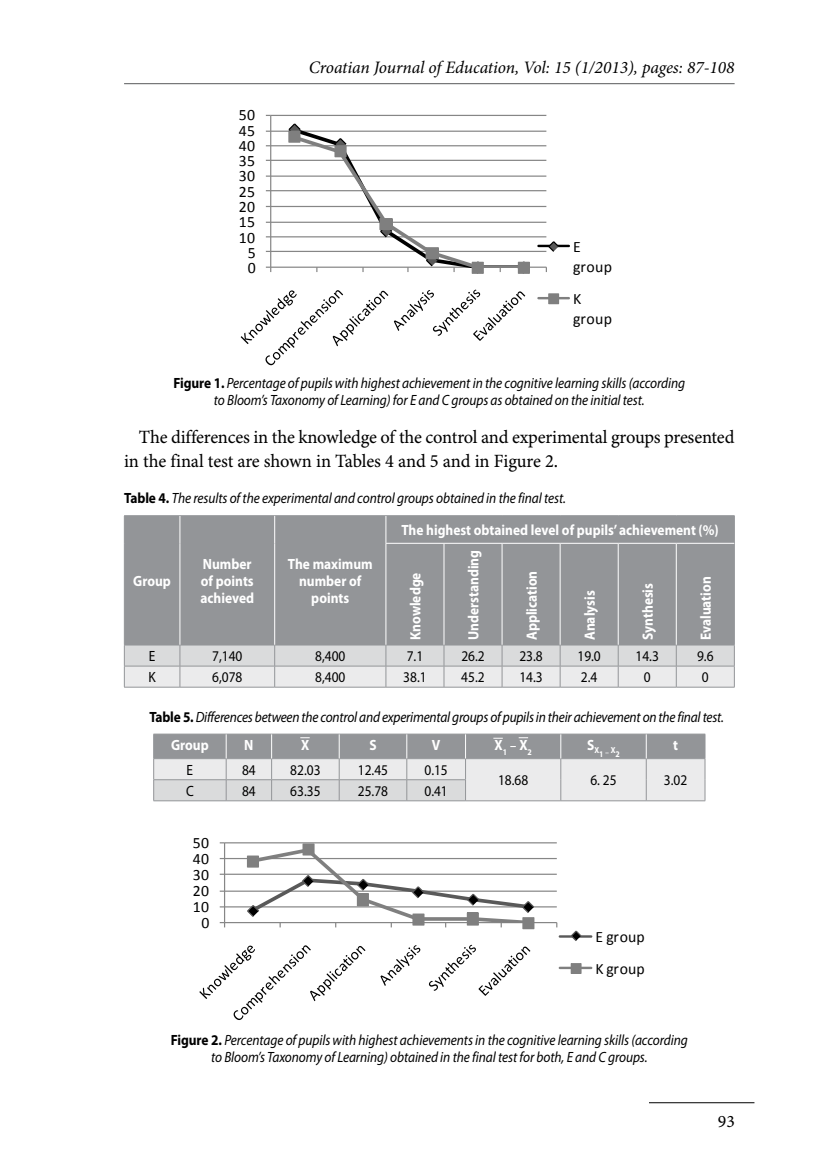
<style>
.page{position:relative;width:819px;height:1166px;background:#fff}
.page>*{position:absolute;margin:0;border:0;box-sizing:border-box;transform-origin:0 0}
.t1{font:18.72px/23.6px "Minion Pro Capt";letter-spacing:-.015em;color:#000}
.t2{font:italic 17.5px "Minion Pro";letter-spacing:-.01em;color:#000}
.t3{font:17.5px "Minion Pro Capt";color:#000}
.t4{font:15.92px/19.4px "Calibri";letter-spacing:.03em;color:#000}
.t5{font:15.75px/31.8px "Calibri";letter-spacing:.01em;color:#000}
.t6{font:15.75px "Calibri";letter-spacing:.03em;color:#000}
.t7{font:italic 14.88px/16.6px "Myriad Pro";letter-spacing:-.005em;color:#000;text-align:center;scale:.9 1}
.t8{font:700 14.88px/16.6px "Myriad Pro";color:#fff;scale:.9 1}
.t9{font:14.88px "Myriad Pro";color:#000;scale:.9 1}
.t10{font:700 8.75px "Myriad Pro";color:#fff;scale:.9 1}
.s1{font-weight:700;font-style:normal}
.s2{font-weight:700;font-style:normal;color:#fff}
.s3{font-family:"Minion Pro Bold Capt";font-weight:400}
</style>
<div class="page">
<hr style="left:124px;top:83px;width:610px;height:1px;background:#58595b">
<hr style="left:649px;top:1102px;width:105px;height:1px;background:#000">
<div style="left:125px;top:516px;width:609px;height:129px;background:#939598"></div>
<hr style="left:124px;top:515px;width:56px;height:1px;background:#939598">
<svg style="left:124px;top:516px;width:1px;height:27px"></svg>
<hr style="left:180px;top:515px;width:95px;height:1px;background:#939598">
<hr style="left:275px;top:515px;width:111px;height:1px;background:#939598">
<hr style="left:124px;top:543px;width:1px;height:102px;background:#939598">
<hr style="left:386px;top:515px;width:58px;height:1px;background:#939598">
<hr style="left:444px;top:515px;width:58px;height:1px;background:#939598">
<hr style="left:502px;top:515px;width:58px;height:1px;background:#939598">
<hr style="left:560px;top:515px;width:58px;height:1px;background:#939598">
<hr style="left:618px;top:515px;width:58px;height:1px;background:#939598">
<hr style="left:676px;top:515px;width:58px;height:1px;background:#939598">
<svg style="left:734px;top:516px;width:1px;height:27px"></svg>
<hr style="left:734px;top:543px;width:1px;height:102px;background:#939598">
<svg style="left:124px;top:645px;width:611px;height:42px;background:#dddedf"></svg>
<hr style="left:124px;top:687px;width:56px;height:1px;background:#939598">
<hr style="left:180px;top:687px;width:95px;height:1px;background:#939598">
<hr style="left:275px;top:687px;width:111px;height:1px;background:#939598">
<hr style="left:386px;top:687px;width:58px;height:1px;background:#939598">
<hr style="left:444px;top:687px;width:58px;height:1px;background:#939598">
<hr style="left:502px;top:687px;width:58px;height:1px;background:#939598">
<hr style="left:560px;top:687px;width:58px;height:1px;background:#939598">
<hr style="left:618px;top:687px;width:58px;height:1px;background:#939598">
<hr style="left:676px;top:687px;width:58px;height:1px;background:#939598">
<svg style="left:179px;top:516px;width:1px;height:27px"></svg>
<svg style="left:274px;top:516px;width:1px;height:27px"></svg>
<hr style="left:179px;top:543px;width:1px;height:102px;background:#fff">
<hr style="left:274px;top:543px;width:1px;height:102px;background:#fff">
<svg style="left:385px;top:516px;width:1px;height:27px"></svg>
<hr style="left:385px;top:543px;width:59px;height:1px;background:#fff">
<hr style="left:385px;top:544px;width:1px;height:101px;background:#fff">
<hr style="left:444px;top:543px;width:58px;height:1px;background:#fff">
<hr style="left:443px;top:544px;width:1px;height:101px;background:#fff">
<hr style="left:502px;top:543px;width:58px;height:1px;background:#fff">
<hr style="left:501px;top:544px;width:1px;height:101px;background:#fff">
<hr style="left:560px;top:543px;width:58px;height:1px;background:#fff">
<hr style="left:559px;top:544px;width:1px;height:101px;background:#fff">
<hr style="left:618px;top:543px;width:58px;height:1px;background:#fff">
<hr style="left:617px;top:544px;width:1px;height:101px;background:#fff">
<hr style="left:676px;top:543px;width:58px;height:1px;background:#fff">
<hr style="left:675px;top:544px;width:1px;height:101px;background:#fff">
<svg style="left:240px;top:114px;width:330px;height:252px"></svg>
<svg style="left:199px;top:842px;width:394px;height:178px"></svg>
<svg style="left:153px;top:734px;width:552px;height:67px;background:#c5c6c8"></svg>
<p class="t4" style="left:239px;top:105px;width:18px">50</p>
<p class="t4" style="left:239px;top:121px;width:18px">45</p>
<p class="t4" style="left:239px;top:136px;width:18px">40</p>
<p class="t4" style="left:239px;top:151px;width:18px">35</p>
<p class="t4" style="left:239px;top:167px;width:18px">30</p>
<p class="t4" style="left:239px;top:182px;width:18px">25</p>
<p class="t4" style="left:239px;top:197px;width:18px">20</p>
<p class="t4" style="left:239px;top:212px;width:18px">15</p>
<p class="t4" style="left:239px;top:228px;width:18px">10</p>
<p class="t4" style="left:248px;top:243px;width:10px">5</p>
<p class="t4" style="left:248px;top:258px;width:10px">0</p>
<p class="t2" style="left:309px;top:56px;width:427px">Croatian Journal of Education, Vol: 15 (1/2013), pages: 87-108</p>
<p class="t4" style="left:573px;top:237px;width:40px">E group</p>
<p class="t4" style="left:573px;top:289px;width:40px">K group</p>
<p class="t7" style="left:173px;top:375px;width:570px"><span class="s1">Figure 1.</span> Percentage of pupils with highest achievement in the cognitive learning skills (according to Bloom’s Taxonomy of Learning) for E and C groups as obtained on the initial test.</p>
<p class="t1" style="left:124px;top:426px;width:612px;text-indent:15px">The differences in the knowledge of the control and experimental groups presented in the final test are shown in Tables 4 and 5 and in Figure 2.</p>
<p class="t7" style="left:124px;top:490px;width:492px"><span class="s1">Table 4.</span> The results of the experimental and control groups obtained in the final test.</p>
<p class="t8" style="left:133px;top:572px;width:43px">Group</p>
<p class="t8" style="left:200px;top:555px;width:61px">Number of points achieved</p>
<p class="t8" style="left:288px;top:555px;width:96px;text-align:center">The maximum number of points</p>
<p class="t8" style="left:401px;top:521px;width:354px">The highest obtained level of pupils’ achievement (%)</p>
<p class="t8" style="left:406px;top:640px;width:76px;rotate:-90deg">Knowledge</p>
<p class="t8" style="left:465px;top:640px;width:102px;rotate:-90deg">Understanding</p>
<p class="t8" style="left:523px;top:640px;width:78px;rotate:-90deg">Application</p>
<p class="t8" style="left:581px;top:640px;width:56px;rotate:-90deg">Analysis</p>
<p class="t8" style="left:639px;top:640px;width:65px;rotate:-90deg">Synthesis</p>
<p class="t8" style="left:697px;top:640px;width:72px;rotate:-90deg">Evaluation</p>
<p class="t9" style="left:149px;top:647px;width:9px">E</p>
<p class="t9" style="left:212px;top:647px;width:35px">7,140</p>
<p class="t9" style="left:315px;top:647px;width:35px">8,400</p>
<p class="t9" style="left:406px;top:647px;width:20px">7.1</p>
<p class="t9" style="left:461px;top:647px;width:27px">26.2</p>
<p class="t9" style="left:519px;top:647px;width:27px">23.8</p>
<p class="t9" style="left:577px;top:647px;width:27px">19.0</p>
<p class="t9" style="left:635px;top:647px;width:27px">14.3</p>
<p class="t9" style="left:697px;top:647px;width:20px">9.6</p>
<p class="t9" style="left:148px;top:668px;width:10px">K</p>
<p class="t9" style="left:212px;top:668px;width:35px">6,078</p>
<p class="t9" style="left:315px;top:668px;width:35px">8,400</p>
<p class="t9" style="left:403px;top:668px;width:27px">38.1</p>
<p class="t9" style="left:461px;top:668px;width:27px">45.2</p>
<p class="t9" style="left:519px;top:668px;width:27px">14.3</p>
<p class="t9" style="left:581px;top:668px;width:20px">2.4</p>
<p class="t9" style="left:643px;top:668px;width:9px">0</p>
<p class="t9" style="left:701px;top:668px;width:9px">0</p>
<p class="t7" style="left:171px;top:702px;width:615px;line-height:28.3px;text-align:left;text-indent:-22px"><span class="s1">Table 5.</span> Differences between the control and experimental groups of pupils in their achievement on the final test.<br><span class="s2">Group</span></p>
<p class="t8" style="left:244px;top:736px;width:12px">N</p>
<p class="t8" style="left:301px;top:736px;width:11px">X</p>
<p class="t8" style="left:369px;top:736px;width:10px">S</p>
<p class="t8" style="left:432px;top:736px;width:11px">V</p>
<p class="t8" style="left:494px;top:736px;width:43px">X<sub>1</sub> <span class="s3">–</span> X<sub>2</sub></p>
<p class="t10" style="left:587px;top:746px;width:38px"><sup>S</sup>X1 <span class="s3">–</span> X2</p>
<p class="t8" style="left:673px;top:736px;width:7px">t</p>
<p class="t9" style="left:187px;top:760px;width:9px">E</p>
<p class="t9" style="left:242px;top:760px;width:17px">84</p>
<p class="t9" style="left:290px;top:760px;width:35px">82.03</p>
<p class="t9" style="left:358px;top:760px;width:35px">12.45</p>
<p class="t9" style="left:424px;top:760px;width:27px">0.15</p>
<p class="t9" style="left:186px;top:782px;width:10px">C</p>
<p class="t9" style="left:242px;top:782px;width:17px">84</p>
<p class="t9" style="left:290px;top:782px;width:35px">63.35</p>
<p class="t9" style="left:358px;top:782px;width:35px">25.78</p>
<p class="t9" style="left:424px;top:782px;width:27px">0.41</p>
<p class="t6" style="left:193px;top:832px;width:18px">50</p>
<p class="t6" style="left:193px;top:848px;width:18px">40</p>
<p class="t6" style="left:193px;top:864px;width:18px">30</p>
<p class="t6" style="left:193px;top:880px;width:18px">20</p>
<p class="t6" style="left:193px;top:897px;width:18px">10</p>
<p class="t6" style="left:202px;top:913px;width:9px">0</p>
<p class="t9" style="left:498px;top:771px;width:35px">18.68</p>
<p class="t9" style="left:590px;top:771px;width:31px">6. 25</p>
<p class="t9" style="left:664px;top:771px;width:27px">3.02</p>
<p class="t5" style="left:595px;top:921px;width:51px">E group<br>K group</p>
<p class="t7" style="left:171px;top:1031px;width:576px"><span class="s1">Figure 2.</span> Percentage of pupils with highest achievements in the cognitive learning skills (according to Bloom’s Taxonomy of Learning) obtained in the final test for both, E and C groups.</p>
<p class="t3" style="left:717px;top:1110px;width:19px">93</p>
</div>
